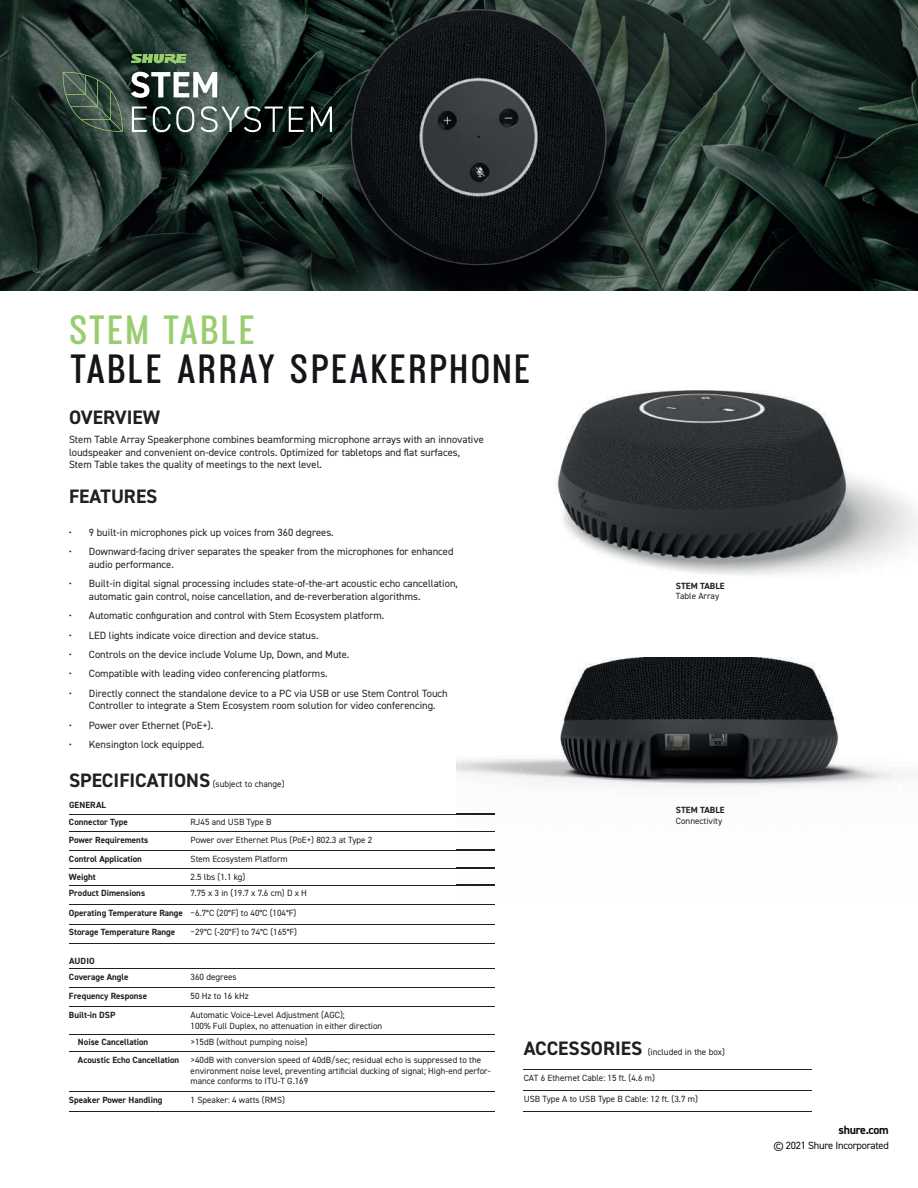
<style>
.page{position:relative;width:918px;height:1188px;background:#fff}
.page>*{position:absolute;margin:0;border:0;box-sizing:border-box;transform-origin:0 0}
.t1{font:700 36px "Ostrich Proper";letter-spacing:.025em;color:#161319}
.t2{font:700 36px "Ostrich Proper";letter-spacing:.02em;color:#99cd6f}
.t3{font:700 19.5px "DIN2014";color:#231f20}
.t4{font:700 12px "DIN2014";letter-spacing:-.025em;color:#110a0c}
.t5{font:10.5px/12.6px "DIN2014";color:#231f20}
.t6{font:10.5px "DIN2014";letter-spacing:-.025em;color:#110a0c}
.t7{font:9px/10.8px "DIN2014";color:#231f20}
.t8{font:700 9px/17.4px "DIN2014";color:#231f20}
.s1{font-weight:700;font-size:19.5px}
.s2{font-weight:700}
</style>
<div class="page">
<img style="left:555px;top:390px;width:363px;height:185px">
<img style="left:0;top:0;width:918px;height:291px">
<svg style="left:131px;top:54px;width:56px;height:10px"></svg>
<svg style="left:131px;top:72px;width:86px;height:26px"></svg>
<svg style="left:132px;top:107px;width:15px;height:25px"></svg>
<svg style="left:153px;top:106px;width:41px;height:26px"></svg>
<svg style="left:200px;top:106px;width:83px;height:26px;background:#535e5a"></svg>
<svg style="left:289px;top:107px;width:15px;height:25px"></svg>
<svg style="left:311px;top:107px;width:21px;height:25px"></svg>
<svg style="left:62px;top:71px;width:61px;height:61px;background:#3f5447"></svg>
<hr style="left:524px;top:1069px;width:288px;height:1px;background:#231f20">
<hr style="left:524px;top:1090px;width:288px;height:1px;background:#231f20">
<hr style="left:524px;top:1111px;width:288px;height:1px;background:#231f20">
<hr style="left:69px;top:814px;width:122px;height:1px;background:#231f20">
<hr style="left:191px;top:814px;width:304px;height:1px;background:#231f20">
<hr style="left:69px;top:831px;width:122px;height:1px;background:#231f20">
<hr style="left:191px;top:831px;width:304px;height:1px;background:#231f20">
<hr style="left:69px;top:968px;width:122px;height:1px;background:#231f20">
<hr style="left:191px;top:968px;width:304px;height:1px;background:#231f20">
<hr style="left:69px;top:987px;width:122px;height:1px;background:#231f20">
<hr style="left:191px;top:987px;width:304px;height:1px;background:#231f20">
<hr style="left:69px;top:1006px;width:122px;height:1px;background:#231f20">
<hr style="left:69px;top:1034px;width:122px;height:1px;background:#231f20">
<hr style="left:69px;top:1051px;width:122px;height:1px;background:#231f20">
<hr style="left:69px;top:1091px;width:122px;height:1px;background:#231f20">
<hr style="left:69px;top:1111px;width:122px;height:1px;background:#231f20">
<hr style="left:191px;top:1006px;width:304px;height:1px;background:#231f20">
<hr style="left:191px;top:1034px;width:304px;height:1px;background:#231f20">
<hr style="left:191px;top:1051px;width:304px;height:1px;background:#231f20">
<hr style="left:191px;top:1091px;width:304px;height:1px;background:#231f20">
<hr style="left:191px;top:1111px;width:304px;height:1px;background:#231f20">
<hr style="left:69px;top:850px;width:122px;height:1px;background:#231f20">
<hr style="left:191px;top:850px;width:304px;height:1px;background:#231f20">
<hr style="left:69px;top:868px;width:122px;height:1px;background:#231f20">
<hr style="left:191px;top:868px;width:304px;height:1px;background:#231f20">
<hr style="left:69px;top:885px;width:122px;height:1px;background:#231f20">
<hr style="left:191px;top:885px;width:304px;height:1px;background:#231f20">
<hr style="left:69px;top:904px;width:122px;height:1px;background:#231f20">
<hr style="left:191px;top:904px;width:304px;height:1px;background:#231f20">
<hr style="left:69px;top:924px;width:122px;height:1px;background:#231f20">
<hr style="left:191px;top:924px;width:304px;height:1px;background:#231f20">
<hr style="left:69px;top:943px;width:122px;height:1px;background:#231f20">
<hr style="left:191px;top:943px;width:304px;height:1px;background:#231f20">
<img style="left:456px;top:658px;width:453px;height:227px">
<img style="left:456px;top:814px;width:39px;height:1px">
<img style="left:456px;top:831px;width:39px;height:1px">
<img style="left:456px;top:850px;width:39px;height:1px">
<img style="left:456px;top:868px;width:39px;height:1px">
<h1 class="t2" style="left:69px;top:307px;width:190px">STEM TABLE</h1>
<h1 class="t1" style="left:69px;top:346px;width:465px">TABLE ARRAY SPEAKERPHONE</h1>
<h2 class="t3" style="left:69px;top:404px;width:93px">OVERVIEW</h2>
<p class="t5" style="left:69px;top:433px;width:416px">Stem Table Array Speakerphone combines beamforming microphone arrays with an innovative loudspeaker and convenient on-device controls. Optimized for tabletops and flat surfaces,<br>Stem Table takes the quality of meetings to the next level.</p>
<h2 class="t3" style="left:69px;top:483px;width:90px">FEATURES</h2>
<p class="t5" style="left:69px;top:526px;width:267px">• 9 built-in microphones pick up voices from 360 degrees.</p>
<p class="t5" style="left:89px;top:545px;width:366px;text-indent:-20px">• Downward-facing driver separates the speaker from the microphones for enhanced audio performance.</p>
<p class="t5" style="left:89px;top:577px;width:370px;text-indent:-20px">• Built-in digital signal processing includes state-of-the-art acoustic echo cancellation, automatic gain control, noise cancellation, and de-reverberation algorithms.</p>
<p class="t5" style="left:69px;top:609px;width:317px">• Automatic configuration and control with Stem Ecosystem platform.</p>
<p class="t5" style="left:69px;top:629px;width:251px">• LED lights indicate voice direction and device status.</p>
<p class="t5" style="left:69px;top:648px;width:282px">• Controls on the device include Volume Up, Down, and Mute.</p>
<p class="t5" style="left:69px;top:667px;width:261px">• Compatible with leading video conferencing platforms.</p>
<p class="t5" style="left:89px;top:687px;width:360px;text-indent:-20px">• Directly connect the standalone device to a PC via USB or use Stem Control Touch<br>Controller to integrate a Stem Ecosystem room solution for video conferencing.</p>
<p class="t5" style="left:69px;top:719px;width:146px">• Power over Ethernet (PoE+).</p>
<p class="t5" style="left:69px;top:738px;width:137px">• Kensington lock equipped.</p>
<p class="t7" style="left:69px;top:779px;width:217px"><span class="s1">SPECIFICATIONS</span> (subject to change)</p>
<p class="t8" style="left:69px;top:796px;width:60px">GENERAL<br>Connector Type</p>
<p class="t7" style="left:191px;top:817px;width:83px">RJ45 and USB Type B</p>
<p class="t8" style="left:69px;top:831px;width:81px">Power Requirements</p>
<p class="t7" style="left:191px;top:834px;width:183px">Power over Ethernet Plus (PoE+) 802.3 at Type 2</p>
<p class="t8" style="left:69px;top:850px;width:75px">Control Application</p>
<p class="t7" style="left:191px;top:853px;width:99px">Stem Ecosystem Platform</p>
<p class="t8" style="left:69px;top:868px;width:28px">Weight</p>
<p class="t7" style="left:191px;top:871px;width:56px">2.5 lbs (1.1 kg)</p>
<p class="t8" style="left:69px;top:885px;width:78px">Product Dimensions</p>
<p class="t7" style="left:69px;top:883px;width:239px;line-height:19.5px;text-indent:122px">7.75 x 3 in (19.7 x 7.6 cm) D x H<br><span class="s2">Operating Temperature Range</span> −6.7°C (20°F) to 40°C (104°F)<br><span class="s2">Storage Temperature Range</span></p>
<p class="t7" style="left:191px;top:927px;width:108px">−29°C (-20°F) to 74°C (165°F)</p>
<p class="t8" style="left:69px;top:953px;width:61px;line-height:15.6px">AUDIO<br>Coverage Angle</p>
<p class="t7" style="left:191px;top:971px;width:48px">360 degrees</p>
<p class="t8" style="left:69px;top:987px;width:80px">Frequency Response</p>
<p class="t7" style="left:191px;top:990px;width:60px">50 Hz to 16 kHz</p>
<p class="t8" style="left:69px;top:1006px;width:48px">Built-in DSP</p>
<p class="t7" style="left:191px;top:1009px;width:193px">Automatic Voice-Level Adjustment (AGC);<br>100% Full Duplex, no attenuation in either direction</p>
<p class="t8" style="left:78px;top:1034px;width:72px">Noise Cancellation</p>
<p class="t7" style="left:191px;top:1037px;width:119px">&gt;15dB (without pumping noise)</p>
<p class="t8" style="left:78px;top:1051px;width:103px">Acoustic Echo Cancellation</p>
<p class="t7" style="left:191px;top:1054px;width:301px">&gt;40dB with conversion speed of 40dB/sec; residual echo is suppressed to the environment noise level, preventing artificial ducking of signal; High-end perfor&shy;mance conforms to ITU-T G.169</p>
<p class="t8" style="left:69px;top:1091px;width:95px">Speaker Power Handling</p>
<p class="t7" style="left:191px;top:1094px;width:96px">1 Speaker: 4 watts (RMS)</p>
<p class="t8" style="left:676px;top:577px;width:50px">STEM TABLE</p>
<p class="t7" style="left:676px;top:591px;width:45px">Table Array</p>
<p class="t8" style="left:676px;top:801px;width:50px">STEM TABLE</p>
<p class="t7" style="left:676px;top:815px;width:48px">Connectivity</p>
<p class="t7" style="left:524px;top:1047px;width:203px"><span class="s1">ACCESSORIES</span> (included in the box)</p>
<p class="t7" style="left:524px;top:1072px;width:133px">CAT 6 Ethernet Cable: 15 ft. (4.6 m)</p>
<p class="t7" style="left:524px;top:1093px;width:176px">USB Type A to USB Type B Cable: 12 ft. (3.7 m)</p>
<p class="t4" style="left:838px;top:1122px;width:52px">shure.com</p>
<p class="t6" style="left:773px;top:1138px;width:117px">© 2021 Shure Incorporated</p>
</div>
